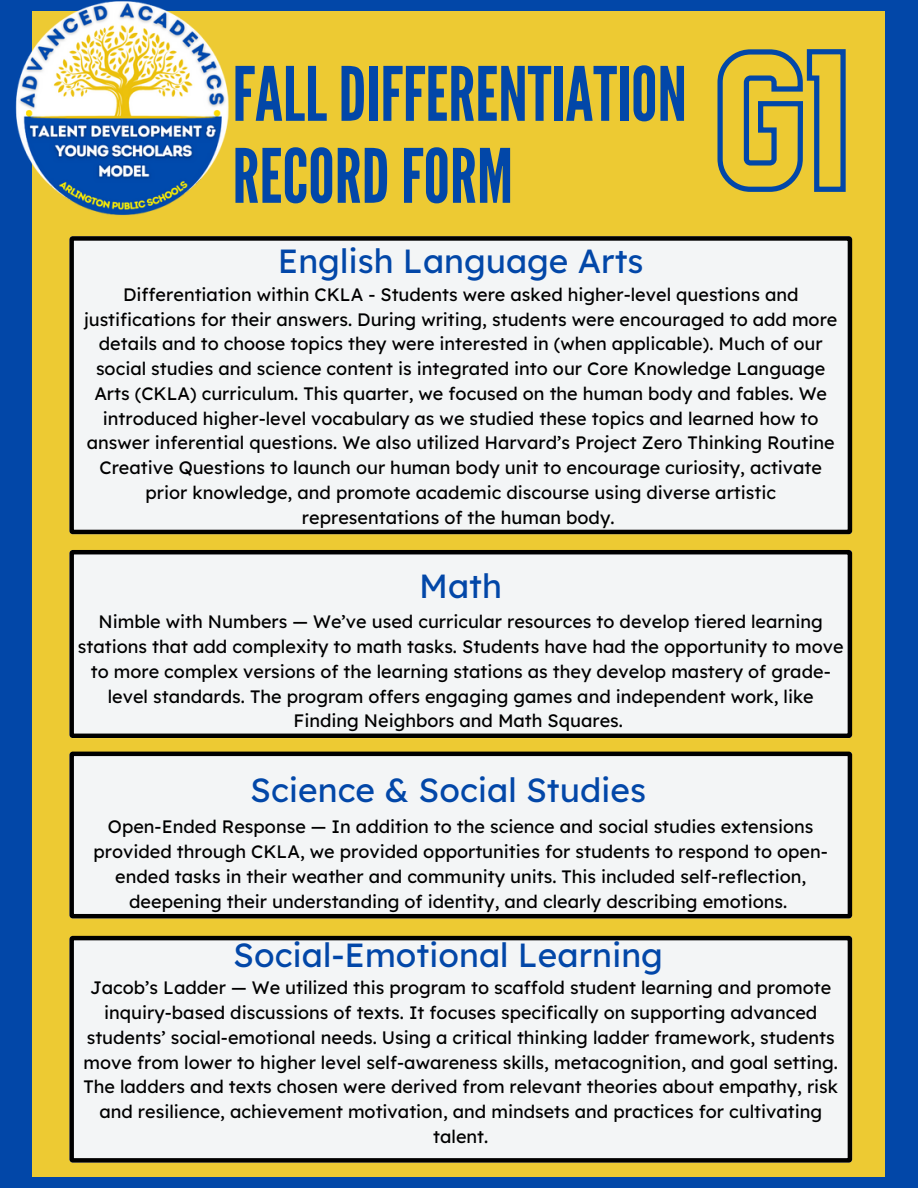
<style>
.page{position:relative;width:918px;height:1188px;background:#0247a8}
.page>*{position:absolute;margin:0;border:0;box-sizing:border-box;transform-origin:0 0}
.t1{font:74.7px/82.1px "League Gothic";color:#0247a8}
.t2{font:33.45px "Lexend Deca";color:#0247a8}
.t3{font:18px/24.8px "Lexend Deca";color:#000;text-align:center}
</style>
<div class="page">
<div style="left:33px;top:11px;width:852px;height:1165px;background:#edca33"></div>
<svg style="left:69px;top:752px;width:783px;height:166px;background:#e4e6e7"></svg>
<div style="left:69px;top:550px;width:783px;height:188px;background:#f3f5f6"></div>
<img style="left:15px;top:1px;width:214px;height:219px">
<div style="left:69px;top:936px;width:783px;height:227px;background:#f3f5f6"></div>
<div style="left:69px;top:236px;width:783px;height:298px;background:#f3f5f6"></div>
<svg style="left:717px;top:49px;width:129px;height:143px"></svg>
<h1 class="t1" style="left:232px;top:55px;width:456px">FALLDIFFERENTIATION<br>RECORDFORM</h1>
<h2 class="t2" style="left:278px;top:240px;width:367px">English Language Arts</h2>
<p class="t3" style="left:84px;top:282px;width:755px">Differentiation within CKLA - Students were asked higher-level questions and justifications for their answers. During writing, students were encouraged to add more details and to choose topics they were interested in (when applicable). Much of our social studies and science content is integrated into our Core Knowledge Language Arts (CKLA) curriculum. This quarter, we focused on the human body and fables. We introduced higher-level vocabulary as we studied these topics and learned how to answer inferential questions. We also utilized Harvard’s Project Zero Thinking Routine Creative Questions to launch our human body unit to encourage curiosity, activate prior knowledge, and promote academic discourse using diverse artistic representations of the human body.</p>
<h2 class="t2" style="left:419px;top:565px;width:84px">Math</h2>
<p class="t3" style="left:78px;top:609px;width:767px">Nimble with Numbers — We’ve used curricular resources to develop tiered learning stations that add complexity to math tasks. Students have had the opportunity to move to more complex versions of the learning stations as they develop mastery of grade&shy;level standards. The program offers engaging games and independent work, like Finding Neighbors and Math Squares.</p>
<h2 class="t2" style="left:250px;top:768px;width:397px">Science &amp; Social Studies</h2>
<p class="t3" style="left:94px;top:814px;width:736px">Open-Ended Response — In addition to the science and social studies extensions provided through CKLA, we provided opportunities for students to respond to open&shy;ended tasks in their weather and community units. This included self-reflection, deepening their understanding of identity, and clearly describing emotions.</p>
<h2 class="t2" style="left:233px;top:934px;width:431px">Social-Emotional Learning</h2>
<p class="t3" style="left:83px;top:975px;width:756px">Jacob’s Ladder — We utilized this program to scaffold student learning and promote inquiry-based discussions of texts. It focuses specifically on supporting advanced students’ social-emotional needs. Using a critical thinking ladder framework, students move from lower to higher level self-awareness skills, metacognition, and goal setting.<br>The ladders and texts chosen were derived from relevant theories about empathy, risk and resilience, achievement motivation, and mindsets and practices for cultivating talent.</p>
</div>
